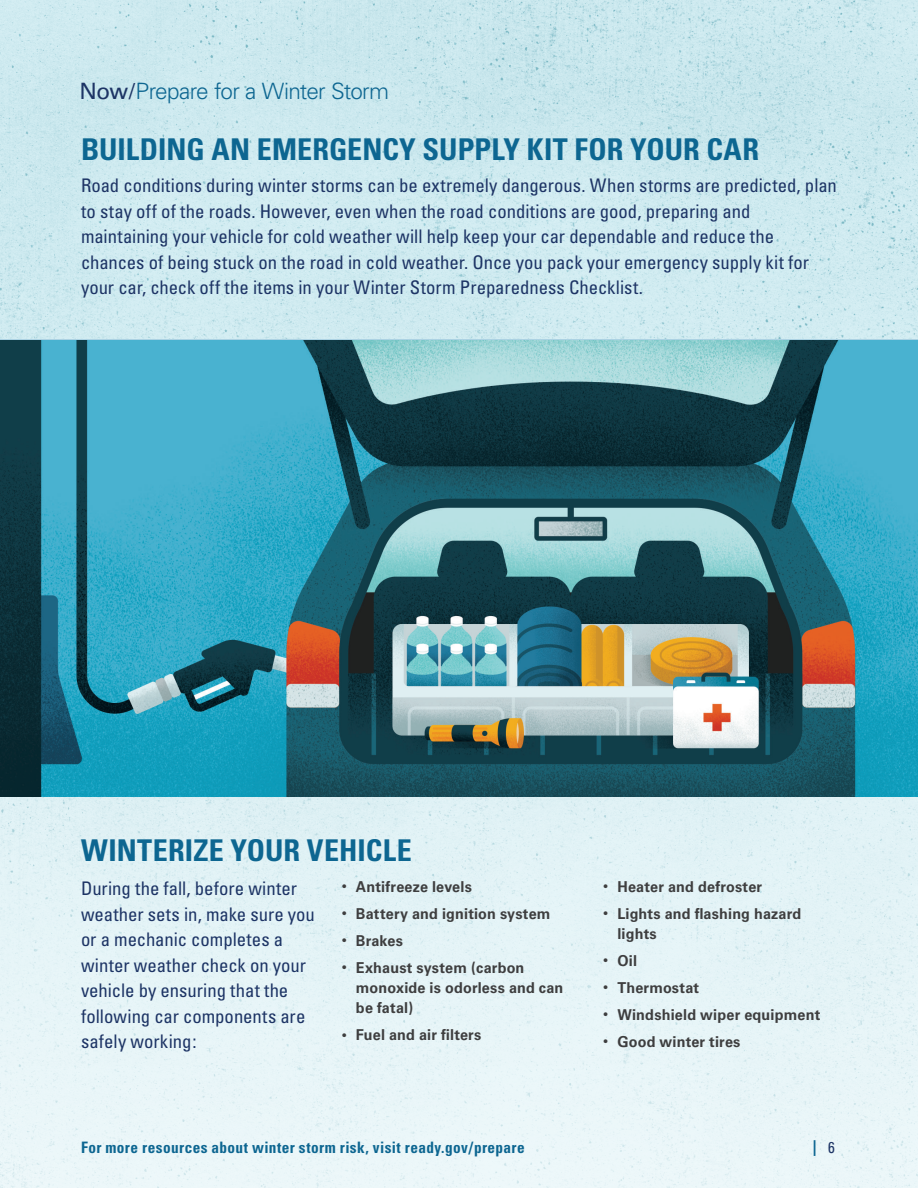
<style>
.page{position:relative;width:918px;height:1188px;background:#fff}
.page>*{position:absolute;margin:0;border:0;box-sizing:border-box;transform-origin:0 0}
.t1{font:700 condensed 30px "Univers";letter-spacing:.005em;color:#0d6691}
.t2{font:300 22.5px "Univers";letter-spacing:-.03em;color:#0d6691}
.t3{font:condensed 18.75px/25.5px "Univers";color:#1d3465}
.t4{font:700 condensed 15.75px "Univers";letter-spacing:.03em;color:#0d6691}
.t5{font:700 15px/20.2px "Univers";letter-spacing:.015em;color:#3e3e3f;scale:.96 1}
.s1{font-weight:400;color:#1d3465}
.s2{font-weight:400;font-size:10.5px}
</style>
<div class="page">
<img style="left:0;top:0;width:918px;height:1188px">
<img style="left:0;top:340px;width:918px;height:456px">
<p class="t2" style="left:79px;top:78px;width:311px"><span class="s1">Now/</span>Prepare for a Winter Storm</p>
<h2 class="t1" style="left:81px;top:131px;width:680px">BUILDING AN EMERGENCY SUPPLY KIT FOR YOUR CAR</h2>
<p class="t3" style="left:81px;top:172px;width:757px">Road conditions during winter storms can be extremely dangerous. When storms are predicted, plan to stay off of the roads. However, even when the road conditions are good, preparing and maintaining your vehicle for cold weather will help keep your car dependable and reduce the chances of being stuck on the road in cold weather. Once you pack your emergency supply kit for your car, check off the items in your Winter Storm Preparedness Checklist.</p>
<h3 class="t1" style="left:81px;top:832px;width:332px">WINTERIZE YOUR VEHICLE</h3>
<p class="t3" style="left:81px;top:876px;width:235px">During the fall, before winter weather sets in, make sure you or a mechanic completes a winter weather check on your vehicle by ensuring that the following car components are safely working:</p>
<p class="t5" style="left:342px;top:876px;width:136px"><span class="s2">•</span> Antifreeze levels</p>
<p class="t5" style="left:342px;top:903px;width:218px"><span class="s2">•</span> Battery and ignition system</p>
<p class="t5" style="left:342px;top:930px;width:65px"><span class="s2">•</span> Brakes</p>
<p class="t5" style="left:342px;top:957px;width:191px"><span class="s2">•</span> Exhaust system (carbon</p>
<p class="t5" style="left:356px;top:977px;width:218px">monoxide is odorless and can be fatal)</p>
<p class="t5" style="left:342px;top:1025px;width:146px"><span class="s2">•</span> Fuel and air filters</p>
<p class="t5" style="left:604px;top:876px;width:166px"><span class="s2">•</span> Heater and defroster</p>
<p class="t5" style="left:617px;top:903px;width:193px;text-indent:-14px"><span class="s2">•</span> Lights and flashing hazard lights</p>
<p class="t5" style="left:604px;top:950px;width:36px"><span class="s2">•</span> Oil</p>
<p class="t5" style="left:604px;top:977px;width:101px"><span class="s2">•</span> Thermostat</p>
<p class="t5" style="left:604px;top:1004px;width:227px"><span class="s2">•</span> Windshield wiper equipment</p>
<p class="t5" style="left:604px;top:1031px;width:144px"><span class="s2">•</span> Good winter tires</p>
<p class="t4" style="left:81px;top:1138px;width:445px">For more resources about winter storm risk, visit ready.gov/prepare</p>
<p class="t4" style="left:813px;top:1136px;width:23px">| <span class="s1">6</span></p>
</div>
